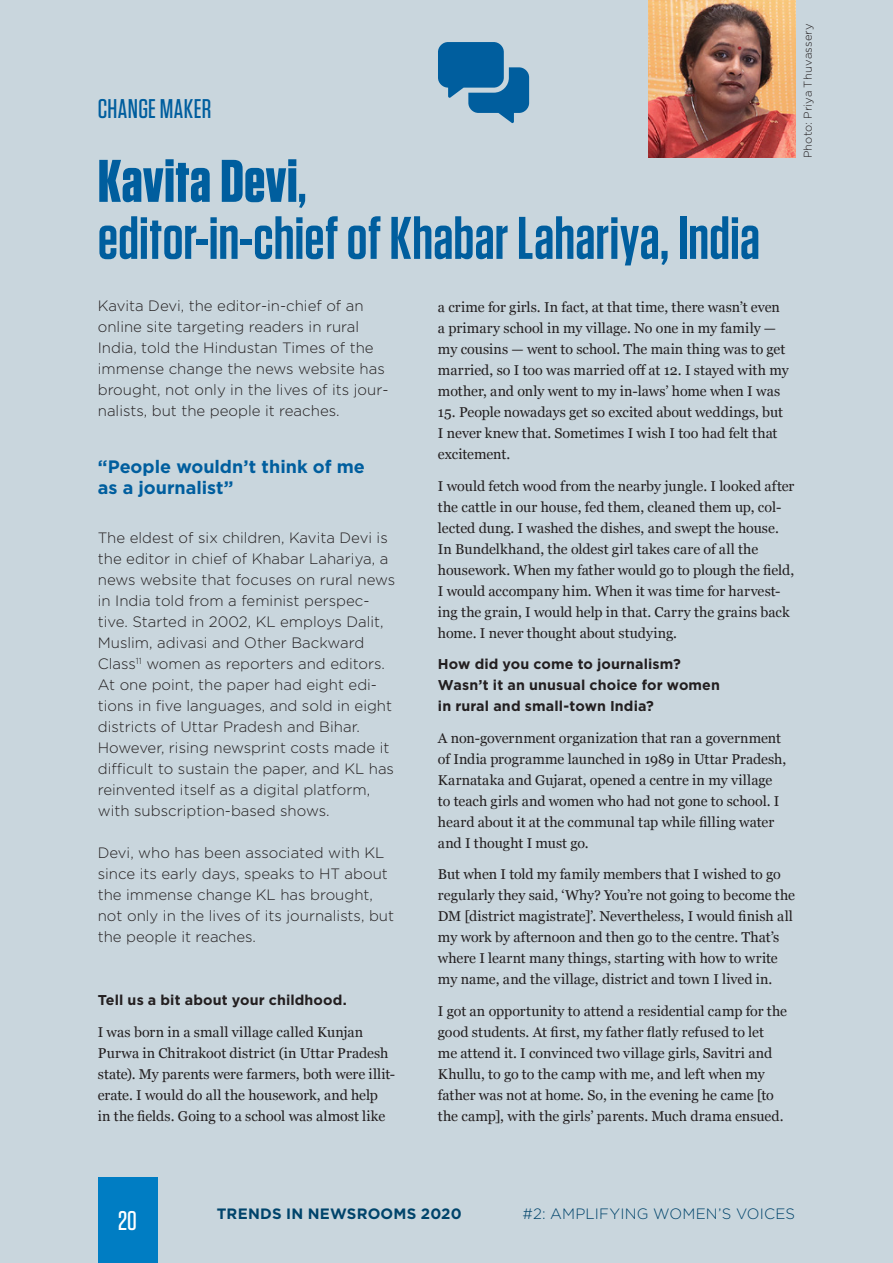
<style>
.page{position:relative;width:893px;height:1263px;background:#c9d6dd}
.page>*{position:absolute;margin:0;border:0;box-sizing:border-box;transform-origin:0 0}
.t1{font:600 60px/57px "Tungsten";color:#005e9e}
.t2{font:500 27px "Tungsten";letter-spacing:.015em;color:#005e9e}
.t3{font:500 27px "Tungsten";color:#fff}
.t4{font:700 18px/21px "Gotham";color:#005e9e}
.t5{font:300 15px/21px "Gotham";color:#231f20}
.t6{font:300 15px "Gotham";letter-spacing:.015em;color:#00446b}
.t7{font:700 15px "Gotham";letter-spacing:.015em;color:#00446b}
.t8{font:14.25px/21px "Georgia";color:#231f20}
.t9{font:700 14.25px/21px "Gotham";letter-spacing:.01em;color:#231f20}
.t10{font:300 11.25px "Gotham";letter-spacing:.01em;color:#231f20}
.s1{font-weight:700}
</style>
<div class="page">
<img style="left:649px;top:0;width:146px;height:157px">
<svg style="left:438px;top:42px;width:91px;height:81px"></svg>
<div style="left:98px;top:1178px;width:59px;height:85px;background:#007dc3"></div>
<h2 class="t2" style="left:98px;top:94px;width:115px">CHANGE MAKER</h2>
<h1 class="t1" style="left:98px;top:154px;width:664px"><span class="s1">Kavita Devi</span>,<br>editor-in-chief of Khabar Lahariya, India</h1>
<p class="t10" style="left:801px;top:158px;width:137px;rotate:-90deg">Photo: Priya Thuvassery</p>
<p class="t5" style="left:98px;top:295px;width:292px">Kavita Devi, the editor-in-chief of an online site targeting readers in rural India, told the Hindustan Times of the immense change the news website has brought, not only in the lives of its jour&shy;nalists, but the people it reaches.</p>
<p class="t4" style="left:98px;top:456px;width:269px">“People wouldn’t think of me as a journalist”</p>
<p class="t5" style="left:98px;top:527px;width:299px">The eldest of six children, Kavita Devi is the editor in chief of Khabar Lahariya, a news website that focuses on rural news in India told from a feminist perspec&shy;tive. Started in 2002, KL employs Dalit, Muslim, adivasi and Other Backward Class<sup>11</sup> women as reporters and editors.<br>At one point, the paper had eight edi&shy;tions in five languages, and sold in eight districts of Uttar Pradesh and Bihar.<br>However, rising newsprint costs made it difficult to sustain the paper, and KL has reinvented itself as a digital platform, with subscription-based shows.</p>
<p class="t5" style="left:98px;top:842px;width:298px">Devi, who has been associated with KL since its early days, speaks to HT about the immense change KL has brought, not only in the lives of its journalists, but the people it reaches.</p>
<p class="t9" style="left:98px;top:989px;width:250px">Tell us a bit about your childhood.</p>
<p class="t8" style="left:98px;top:1021px;width:299px">I was born in a small village called Kunjan Purwa in Chitrakoot district (in Uttar Pradesh state). My parents were farmers, both were illit&shy;erate. I would do all the housework, and help<br>in the fields. Going to a school was almost like</p>
<p class="t8" style="left:438px;top:296px;width:352px">a crime for girls. In fact, at that time, there wasn’t even a primary school in my village. No one in my family — my cousins — went to school. The main thing was to get married, so I too was married off at 12. I stayed with my mother, and only went to my in-laws’ home when I was</p>
<p class="t8" style="left:438px;top:401px;width:347px">15. People nowadays get so excited about weddings, but<br>I never knew that. Sometimes I wish I too had felt that excitement.</p>
<p class="t8" style="left:438px;top:475px;width:358px">I would fetch wood from the nearby jungle. I looked after the cattle in our house, fed them, cleaned them up, col&shy;lected dung. I washed the dishes, and swept the house.<br>In Bundelkhand, the oldest girl takes care of all the housework. When my father would go to plough the field, I would accompany him. When it was time for harvest&shy;ing the grain, I would help in that. Carry the grains back home. I never thought about studying.</p>
<p class="t9" style="left:438px;top:653px;width:284px">How did you come to journalism?<br>Wasn’t it an unusual choice for women in rural and small-town India?</p>
<p class="t8" style="left:438px;top:727px;width:350px">A non-government organization that ran a government of India programme launched in 1989 in Uttar Pradesh, Karnataka and Gujarat, opened a centre in my village to teach girls and women who had not gone to school. I heard about it at the communal tap while filling water and I thought I must go.</p>
<p class="t8" style="left:438px;top:863px;width:359px">But when I told my family members that I wished to go regularly they said, ‘Why? You’re not going to become the DM [district magistrate]’. Nevertheless, I would finish all my work by afternoon and then go to the centre. That’s where I learnt many things, starting with how to write my name, and the village, district and town I lived in.</p>
<p class="t8" style="left:438px;top:1000px;width:351px">I got an opportunity to attend a residential camp for the good students. At first, my father flatly refused to let<br>me attend it. I convinced two village girls, Savitri and Khullu, to go to the camp with me, and left when my father was not at home. So, in the evening he came [to the camp], with the girls’ parents. Much drama ensued.</p>
<h2 class="t3" style="left:118px;top:1206px;width:20px">20</h2>
<p class="t7" style="left:217px;top:1204px;width:246px">TRENDS IN NEWSROOMS 2020</p>
<p class="t6" style="left:522px;top:1204px;width:274px">#2: AMPLIFYING WOMEN’S VOICES</p>
</div>
